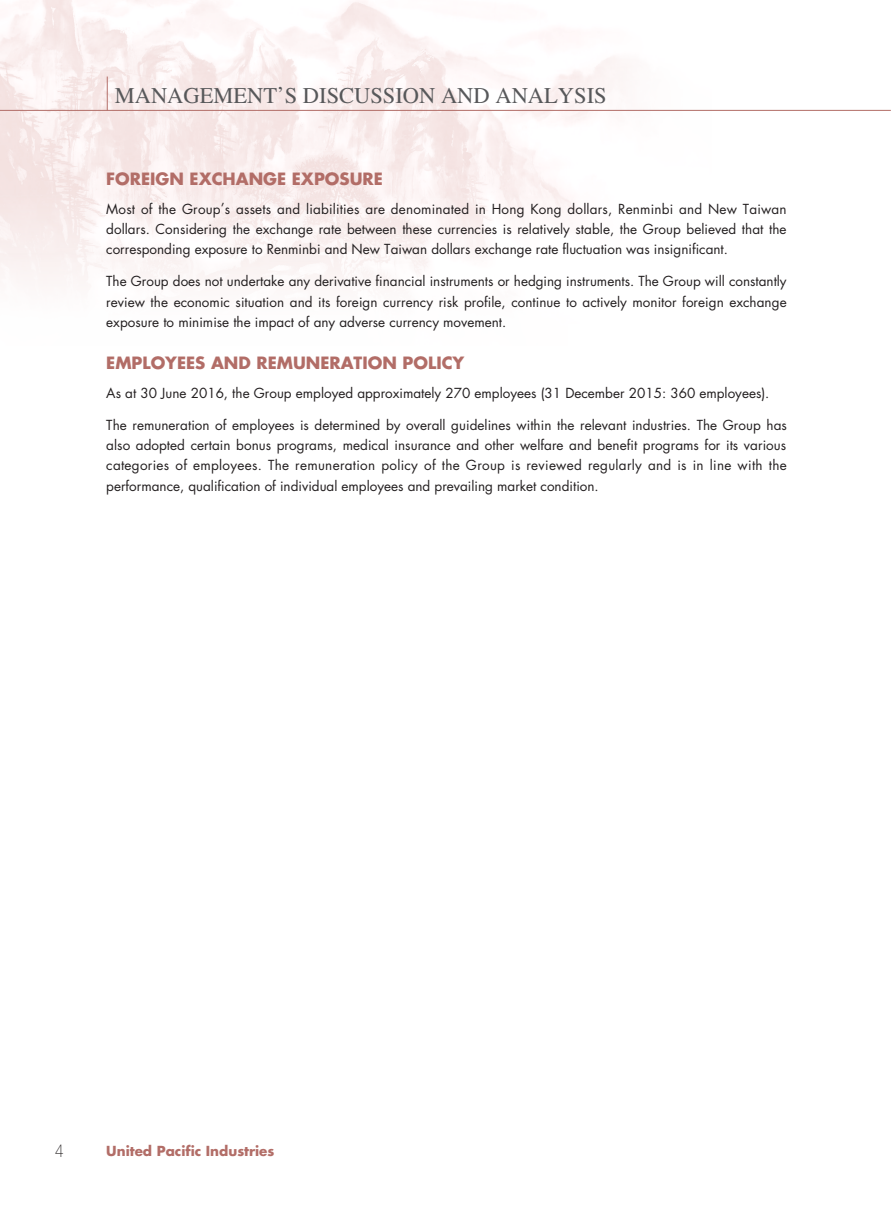
<style>
.page{position:relative;width:893px;height:1212px;background:#fff}
.page>*{position:absolute;margin:0;border:0;box-sizing:border-box;transform-origin:0 0}
.副主標題{font:22.5px "Times LT Std";color:#57585a}
.t1{font:100 18px "Helvetica Neue LT Std";color:#231f20;scale:.85 1}
._3__標題{font:700 16.5px "Futura Std";color:#b26d67}
._1__內文{font:13.5px/20.2px "Futura Std";color:#231f20;text-align:justify}
.t2{font:700 13.5px "Futura Std";color:#b26d67}
</style>
<div class="page">
<img style="left:0;top:0;width:721px;height:281px">
<hr style="left:0;top:110px;width:891px;height:1px;background:#b26d67">
<hr style="left:107px;top:77px;width:1px;height:34px;background:#b26d67">
<p class="副主標題" style="left:115px;top:83px;width:493px">MANAGEMENT’S DISCUSSION AND ANALYSIS</p>
<p class="_3__標題" style="left:106px;top:168px;width:278px">FOREIGN EXCHANGE EXPOSURE</p>
<p class="_1__內文" style="left:106px;top:199px;width:682px">Most of the Group’s assets and liabilities are denominated in Hong Kong dollars, Renminbi and New Taiwan dollars. Considering the exchange rate between these currencies is relatively stable, the Group believed that the corresponding exposure to Renminbi and New Taiwan dollars exchange rate fluctuation was insignificant.</p>
<p class="_1__內文" style="left:106px;top:271px;width:682px">The Group does not undertake any derivative financial instruments or hedging instruments. The Group will constantly review the economic situation and its foreign currency risk profile, continue to actively monitor foreign exchange exposure to minimise the impact of any adverse currency movement.</p>
<p class="_3__標題" style="left:106px;top:352px;width:360px">EMPLOYEES AND REMUNERATION POLICY</p>
<p class="_1__內文" style="left:106px;top:383px;width:665px">As at 30 June 2016, the Group employed approximately 270 employees (31 December 2015: 360 employees).</p>
<p class="_1__內文" style="left:106px;top:415px;width:682px">The remuneration of employees is determined by overall guidelines within the relevant industries. The Group has also adopted certain bonus programs, medical insurance and other welfare and benefit programs for its various categories of employees. The remuneration policy of the Group is reviewed regularly and is in line with the performance, qualification of individual employees and prevailing market condition.</p>
<p class="t1" style="left:55px;top:1140px;width:12px">4</p>
<p class="t2" style="left:106px;top:1142px;width:170px">United Pacific Industries</p>
</div>
